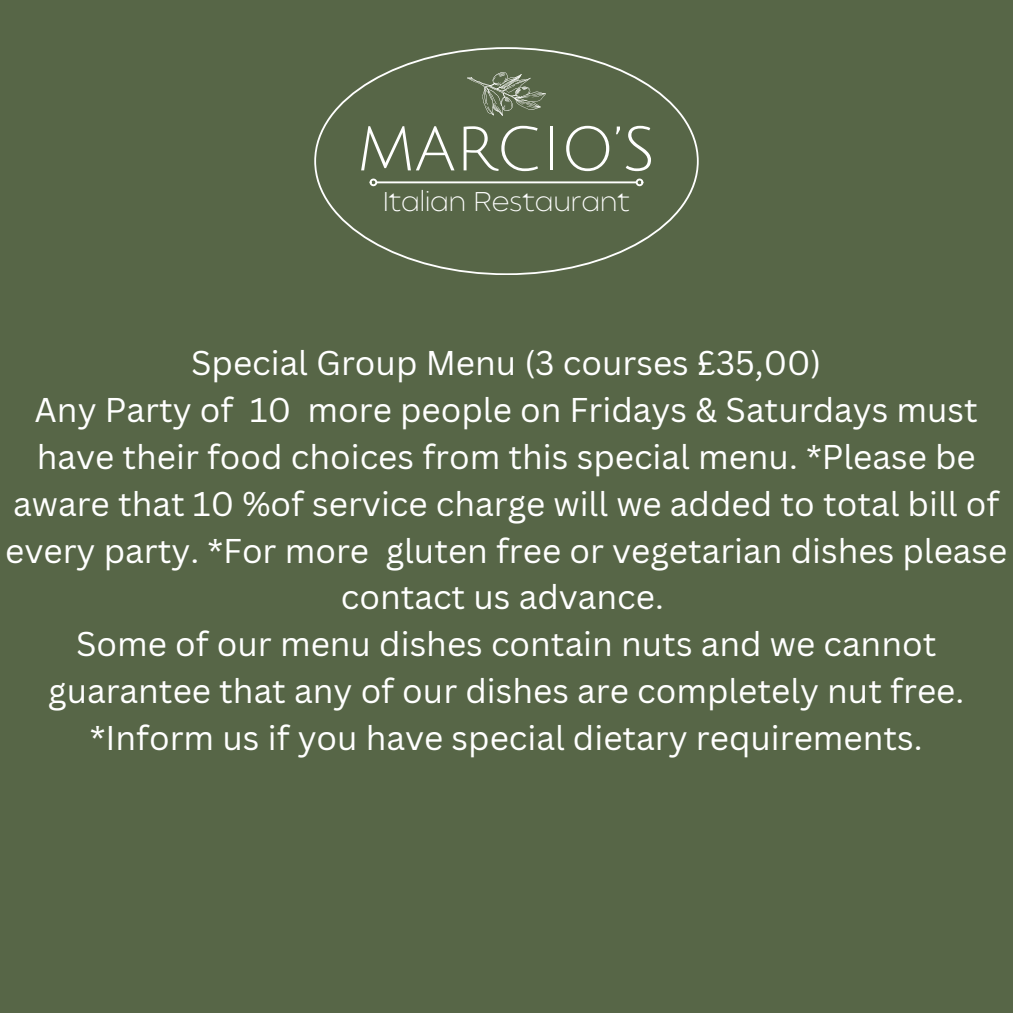
<style>
.page{position:relative;width:1013px;height:1013px;background:#fff}
.page>*{position:absolute;margin:0;border:0;box-sizing:border-box;transform-origin:0 0}
.t1{font:61.25px "Julius Sans One";color:#fff}
.t2{font:33.38px/46.8px "Canva Sans";color:#fff;text-align:center}
.t3{font:200 27.12px "Balgin";color:#fff}
</style>
<div class="page">
<div style="left:0;top:0;width:1012px;height:1012px;background:#576647"></div>
<svg style="left:314px;top:47px;width:384px;height:228px"></svg>
<hr style="left:377px;top:181px;width:259px;height:2px;background:#fff">
<div style="left:369px;top:178px;width:8px;height:8px;border:2px solid #fff;border-radius:50%"></div>
<div style="left:635px;top:178px;width:8px;height:8px;border:2px solid #fff;border-radius:50%"></div>
<svg style="left:467px;top:72px;width:78px;height:44px"></svg>
<p class="t1" style="left:357px;top:117px;width:300px">MARCIO’S</p>
<p class="t3" style="left:383px;top:191px;width:248px">Italian Restaurant</p>
<p class="t2" style="left:5px;top:339px;width:1003px">Special Group Menu (3 courses £35,00)<br>Any Party of 10 more people on Fridays &amp; Saturdays must have their food choices from this special menu. *Please be aware that 10 %of service charge will we added to total bill of every party. *For more gluten free or vegetarian dishes please contact us advance.<br>Some of our menu dishes contain nuts and we cannot guarantee that any of our dishes are completely nut free. *Inform us if you have special dietary requirements.</p>
</div>
